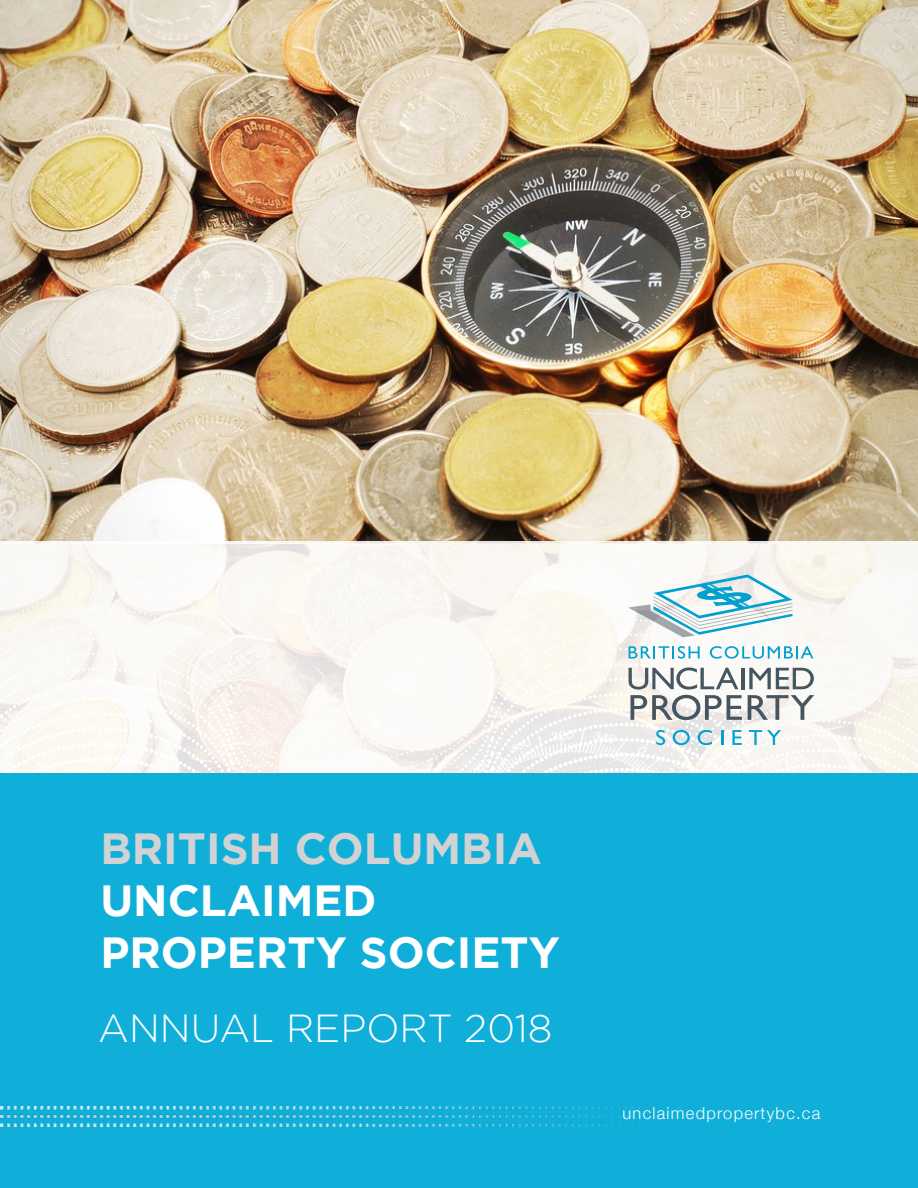
<style>
.page{position:relative;width:918px;height:1188px;background:#fff}
.page>*{position:absolute;margin:0;border:0;box-sizing:border-box;transform-origin:0 0}
.t1{font:700 43.5px "Gotham";color:#fff}
.t2{font:700 43.5px "Gotham";color:#d1d2d4}
.t3{font:300 39px "Gotham";color:#fff}
.t4{font:300 16.5px "Helvetica Neue";letter-spacing:.075em;color:#fff}
</style>
<div class="page">
<img style="left:0;top:0;width:918px;height:513px">
<div style="left:0;top:774px;width:918px;height:414px;background:#10afd9"></div>
<svg style="left:0;top:513px;width:918px;height:261px"></svg>
<img style="left:0;top:1106px;width:680px;height:20px">
<p class="t2" style="left:100px;top:823px;width:443px">BRITISH COLUMBIA</p>
<p class="t1" style="left:100px;top:876px;width:278px">UNCLAIMED</p>
<p class="t1" style="left:100px;top:928px;width:461px">PROPERTY SOCIETY</p>
<p class="t3" style="left:98px;top:1007px;width:456px">ANNUAL REPORT 2018</p>
<p class="t4" style="left:623px;top:1100px;width:199px">unclaimedpropertybc.ca</p>
</div>
